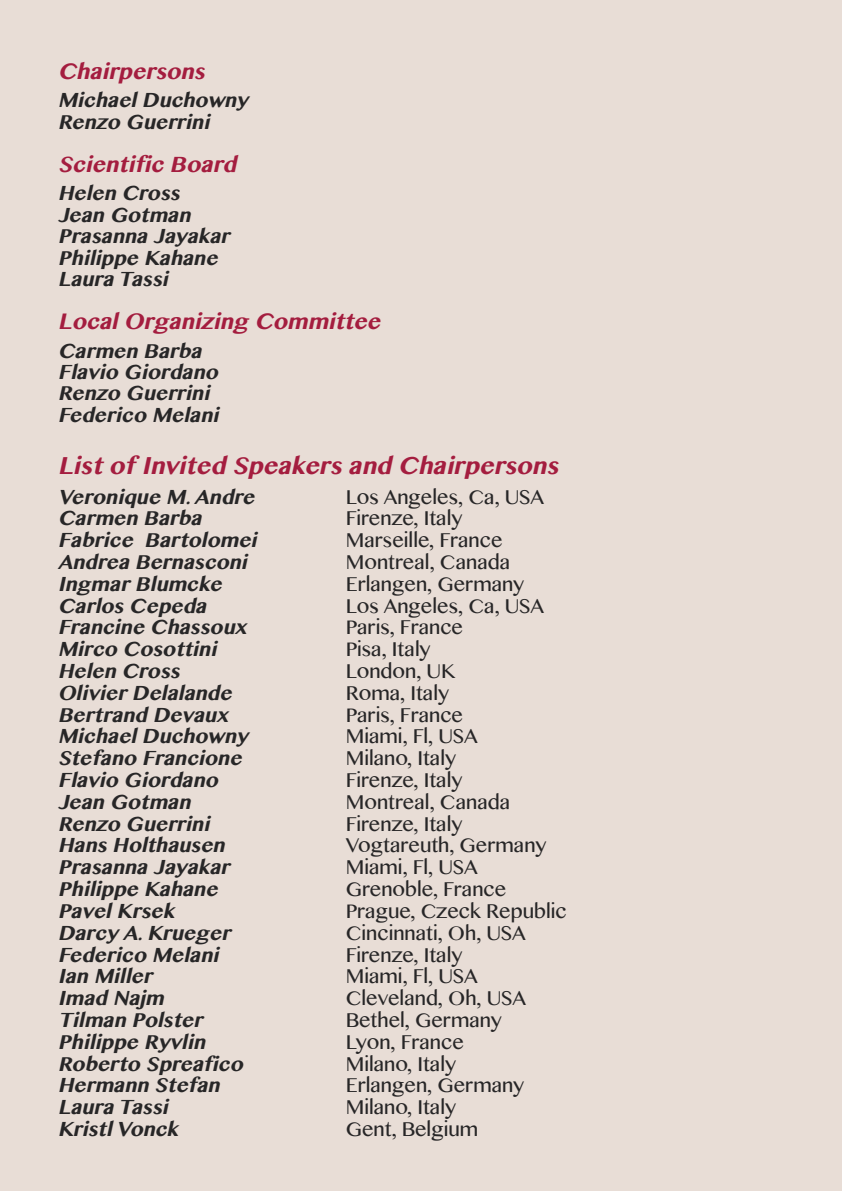
<style>
.page{position:relative;width:842px;height:1191px;background:#e8ddd6}
.page>*{position:absolute;margin:0;border:0;box-sizing:border-box;transform-origin:0 0}
.t1{font:italic 700 24px "Bangla MN";color:#a41d3f}
.t2{font:italic 700 22px "Bangla MN";color:#a41d3f}
.t3{font:italic 700 20px/21.4px "Bangla MN";color:#272627}
.t4{font:20px "Bangla MN";color:#272627}
</style>
<div class="page">
<p class="t2" style="left:58px;top:58px;width:153px">Chairpersons</p>
<p class="t3" style="left:58px;top:90px;width:192px">Michael Duchowny<br>Renzo Guerrini</p>
<p class="t2" style="left:58px;top:151px;width:185px">Scientific Board</p>
<p class="t3" style="left:58px;top:183px;width:178px">Helen Cross<br>Jean Gotman<br>Prasanna Jayakar<br>Philippe Kahane<br>Laura Tassi</p>
<p class="t2" style="left:58px;top:308px;width:329px">Local Organizing Committee</p>
<p class="t3" style="left:58px;top:340px;width:167px">Carmen Barba<br>Flavio Giordano<br>Renzo Guerrini<br>Federico Melani</p>
<p class="t1" style="left:58px;top:452px;width:507px">List of Invited Speakers and Chairpersons</p>
<p class="t3" style="left:58px;top:486px;width:203px">Veronique M. Andre</p>
<p class="t4" style="left:346px;top:485px;width:200px">Los Angeles, Ca, USA</p>
<p class="t3" style="left:58px;top:508px;width:150px">Carmen Barba</p>
<p class="t4" style="left:346px;top:507px;width:118px">Firenze, Italy</p>
<p class="t3" style="left:58px;top:529px;width:205px">Fabrice Bartolomei</p>
<p class="t4" style="left:346px;top:528px;width:158px">Marseille, France</p>
<p class="t3" style="left:58px;top:551px;width:195px">Andrea Bernasconi</p>
<p class="t4" style="left:346px;top:550px;width:166px">Montreal, Canada</p>
<p class="t3" style="left:58px;top:573px;width:170px">Ingmar Blumcke</p>
<p class="t4" style="left:346px;top:572px;width:180px">Erlangen, Germany</p>
<p class="t3" style="left:58px;top:595px;width:155px">Carlos Cepeda</p>
<p class="t4" style="left:346px;top:594px;width:200px">Los Angeles, Ca, USA</p>
<p class="t3" style="left:58px;top:617px;width:194px">Francine Chassoux</p>
<p class="t4" style="left:346px;top:616px;width:119px">Paris, France</p>
<p class="t3" style="left:58px;top:638px;width:164px">Mirco Cosottini</p>
<p class="t4" style="left:346px;top:637px;width:86px">Pisa, Italy</p>
<p class="t3" style="left:58px;top:660px;width:128px">Helen Cross</p>
<p class="t4" style="left:346px;top:659px;width:111px">London, UK</p>
<p class="t3" style="left:58px;top:682px;width:180px">Olivier Delalande</p>
<p class="t4" style="left:346px;top:681px;width:105px">Roma, Italy</p>
<p class="t3" style="left:58px;top:704px;width:176px">Bertrand Devaux</p>
<p class="t4" style="left:346px;top:703px;width:119px">Paris, France</p>
<p class="t3" style="left:58px;top:726px;width:192px">Michael Duchowny</p>
<p class="t4" style="left:346px;top:725px;width:133px">Miami, Fl, USA</p>
<p class="t3" style="left:58px;top:747px;width:190px">Stefano Francione</p>
<p class="t4" style="left:346px;top:746px;width:112px">Milano, Italy</p>
<p class="t3" style="left:58px;top:769px;width:166px">Flavio Giordano</p>
<p class="t4" style="left:346px;top:768px;width:118px">Firenze, Italy</p>
<p class="t3" style="left:58px;top:791px;width:139px">Jean Gotman</p>
<p class="t4" style="left:346px;top:790px;width:166px">Montreal, Canada</p>
<p class="t3" style="left:58px;top:813px;width:157px">Renzo Guerrini</p>
<p class="t4" style="left:346px;top:812px;width:118px">Firenze, Italy</p>
<p class="t3" style="left:58px;top:835px;width:173px">Hans Holthausen</p>
<p class="t4" style="left:346px;top:834px;width:202px">Vogtareuth, Germany</p>
<p class="t3" style="left:58px;top:856px;width:178px">Prasanna Jayakar</p>
<p class="t4" style="left:346px;top:855px;width:133px">Miami, Fl, USA</p>
<p class="t3" style="left:58px;top:878px;width:166px">Philippe Kahane</p>
<p class="t4" style="left:346px;top:877px;width:162px">Grenoble, France</p>
<p class="t3" style="left:58px;top:900px;width:118px">Pavel Krsek</p>
<p class="t4" style="left:346px;top:899px;width:222px">Prague, Czeck Republic</p>
<p class="t3" style="left:58px;top:922px;width:178px">Darcy A. Krueger</p>
<p class="t4" style="left:346px;top:921px;width:182px">Cincinnati, Oh, USA</p>
<p class="t3" style="left:58px;top:944px;width:167px">Federico Melani</p>
<p class="t4" style="left:346px;top:943px;width:118px">Firenze, Italy</p>
<p class="t3" style="left:58px;top:965px;width:100px">Ian Miller</p>
<p class="t4" style="left:346px;top:964px;width:133px">Miami, Fl, USA</p>
<p class="t3" style="left:58px;top:987px;width:112px">Imad Najm</p>
<p class="t4" style="left:346px;top:986px;width:182px">Cleveland, Oh, USA</p>
<p class="t3" style="left:58px;top:1009px;width:150px">Tilman Polster</p>
<p class="t4" style="left:346px;top:1008px;width:158px">Bethel, Germany</p>
<p class="t3" style="left:58px;top:1031px;width:153px">Philippe Ryvlin</p>
<p class="t4" style="left:346px;top:1030px;width:120px">Lyon, France</p>
<p class="t3" style="left:58px;top:1053px;width:191px">Roberto Spreafico</p>
<p class="t4" style="left:346px;top:1052px;width:112px">Milano, Italy</p>
<p class="t3" style="left:58px;top:1074px;width:168px">Hermann Stefan</p>
<p class="t4" style="left:346px;top:1073px;width:180px">Erlangen, Germany</p>
<p class="t3" style="left:58px;top:1096px;width:116px">Laura Tassi</p>
<p class="t4" style="left:346px;top:1095px;width:112px">Milano, Italy</p>
<p class="t3" style="left:58px;top:1118px;width:122px">Kristl Vonck</p>
<p class="t4" style="left:346px;top:1117px;width:134px">Gent, Belgium</p>
</div>
